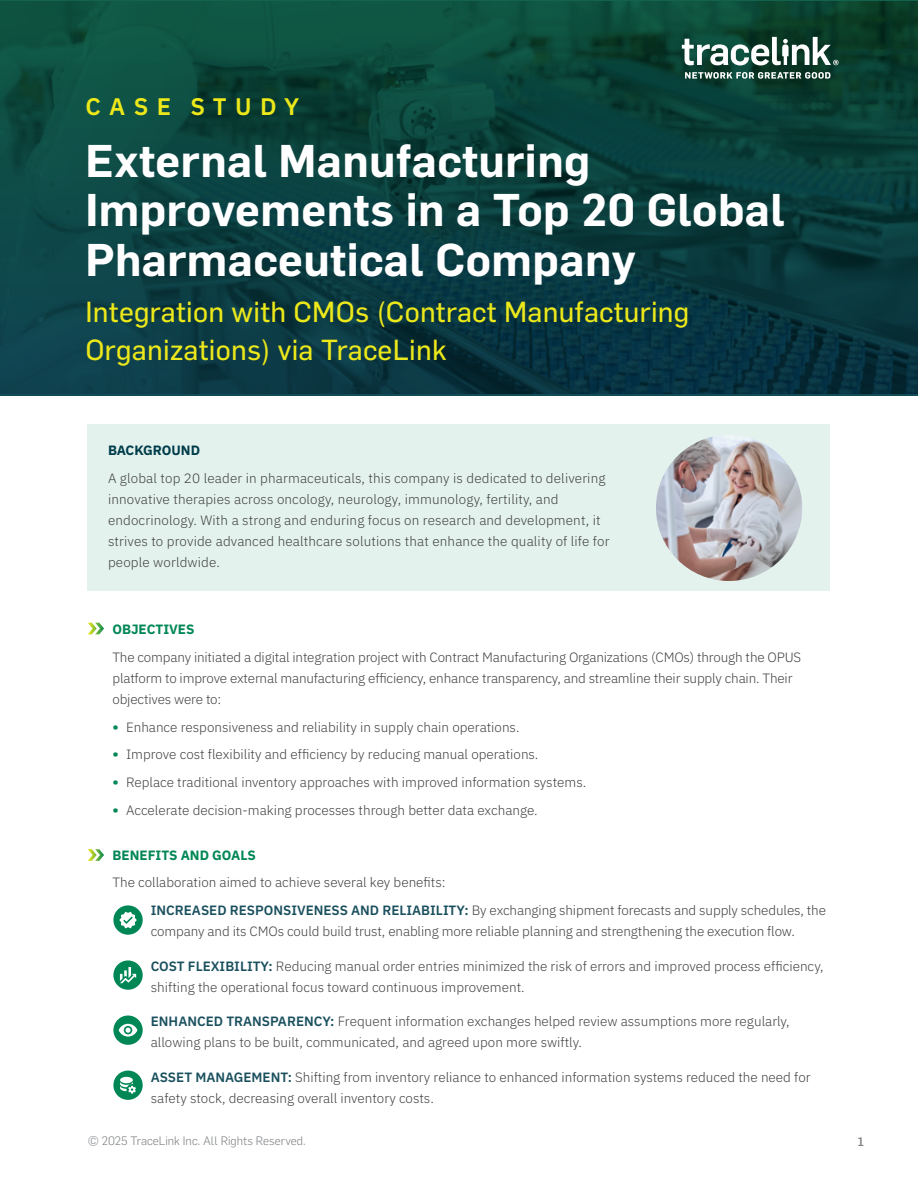
<style>
.page{position:relative;width:918px;height:1188px;background:#fff}
.page>*{position:absolute;margin:0;border:0;box-sizing:border-box;transform-origin:0 0}
.t1{font:600 45px/49.5px "Flama";letter-spacing:.01em;color:#fff}
.t2{font:28.5px/37.5px "Flama Basic";letter-spacing:.01em;color:#ece81a}
.t3{font:600 24px "IBM Plex Sans";letter-spacing:.35em;color:#ece81a}
.t4{font:300 13.5px/21px "IBM Plex Sans";color:#414042}
.t5{font:700 13.5px "IBM Plex Sans";color:#008755}
.t6{font:700 13.5px "IBM Plex Sans";color:#003d4c}
.t7{font:300 12px "Flama";color:#808285}
.t8{font:500 12px "Flama";color:#808285}
.s1{font-weight:600;font-size:15px;color:#008755}
.s2{font-weight:600;color:#1a505e}
</style>
<div class="page">
<svg style="left:0;top:0;width:918px;height:395px;background:#0a3f3e"></svg>
<div style="left:88px;top:425px;width:742px;height:166px;background:#e3f2ec"></div>
<img style="left:656px;top:435px;width:146px;height:146px;border-radius:73px">
<svg style="left:685px;top:72px;width:145px;height:7px"></svg>
<svg style="left:682px;top:37px;width:157px;height:28px"></svg>
<svg style="left:88px;top:623px;width:16px;height:11px"></svg>
<svg style="left:88px;top:849px;width:16px;height:12px"></svg>
<svg style="left:113px;top:960px;width:30px;height:30px"></svg>
<svg style="left:120px;top:967px;width:16px;height:16px"></svg>
<svg style="left:113px;top:905px;width:30px;height:30px"></svg>
<svg style="left:119px;top:912px;width:18px;height:16px"></svg>
<div style="left:113px;top:1016px;width:30px;height:29px;background:#008755;border-radius:50%"></div>
<svg style="left:119px;top:1024px;width:18px;height:13px"></svg>
<div style="left:113px;top:1071px;width:30px;height:29px;background:#008755;border-radius:50%"></div>
<svg style="left:120px;top:1077px;width:16px;height:17px"></svg>
<h3 class="t3" style="left:86px;top:87px;width:215px">CASE STUDY</h3>
<h1 class="t1" style="left:86px;top:133px;width:701px">External Manufacturing<br>Improvements in a Top 20 Global<br>Pharmaceutical Company</h1>
<h2 class="t2" style="left:86px;top:292px;width:605px">Integration with CMOs (Contract Manufacturing<br>Organizations) via TraceLink</h2>
<p class="t6" style="left:108px;top:440px;width:94px">BACKGROUND</p>
<p class="t4" style="left:108px;top:466px;width:503px">A global top 20 leader in pharmaceuticals, this company is dedicated to delivering innovative therapies across oncology, neurology, immunology, fertility, and endocrinology. With a strong and enduring focus on research and development, it strives to provide advanced healthcare solutions that enhance the quality of life for people worldwide.</p>
<p class="t5" style="left:112px;top:619px;width:84px">OBJECTIVES</p>
<p class="t4" style="left:112px;top:645px;width:690px">The company initiated a digital integration project with Contract Manufacturing Organizations (CMOs) through the OPUS platform to improve external manufacturing efficiency, enhance transparency, and streamline their supply chain. Their objectives were to:</p>
<p class="t4" style="left:112px;top:715px;width:409px"><span class="s1">•</span> Enhance responsiveness and reliability in supply chain operations.</p>
<p class="t4" style="left:112px;top:743px;width:427px"><span class="s1">•</span> Improve cost flexibility and efficiency by reducing manual operations.</p>
<p class="t4" style="left:112px;top:771px;width:475px"><span class="s1">•</span> Replace traditional inventory approaches with improved information systems.</p>
<p class="t4" style="left:112px;top:798px;width:427px"><span class="s1">•</span> Accelerate decision-making processes through better data exchange.</p>
<p class="t5" style="left:112px;top:844px;width:145px">BENEFITS AND GOALS</p>
<p class="t4" style="left:151px;top:868px;width:677px;line-height:27.8px;text-indent:-38px">The collaboration aimed to achieve several key benefits:<br><span class="s2">INCREASED RESPONSIVENESS AND RELIABILITY:</span> By exchanging shipment forecasts and supply schedules, the</p>
<p class="t4" style="left:151px;top:920px;width:646px">company and its CMOs could build trust, enabling more reliable planning and strengthening the execution flow.</p>
<p class="t4" style="left:151px;top:954px;width:674px"><span class="s2">COST FLEXIBILITY:</span> Reducing manual order entries minimized the risk of errors and improved process efficiency, shifting the operational focus toward continuous improvement.</p>
<p class="t4" style="left:151px;top:1010px;width:640px"><span class="s2">ENHANCED TRANSPARENCY:</span> Frequent information exchanges helped review assumptions more regularly, allowing plans to be built, communicated, and agreed upon more swiftly.</p>
<p class="t4" style="left:151px;top:1065px;width:661px"><span class="s2">ASSET MANAGEMENT:</span> Shifting from inventory reliance to enhanced information systems reduced the need for safety stock, decreasing overall inventory costs.</p>
<p class="t7" style="left:88px;top:1133px;width:220px">© 2025 TraceLink Inc. All Rights Reserved.</p>
<p class="t8" style="left:858px;top:1134px;width:8px">1</p>
</div>
